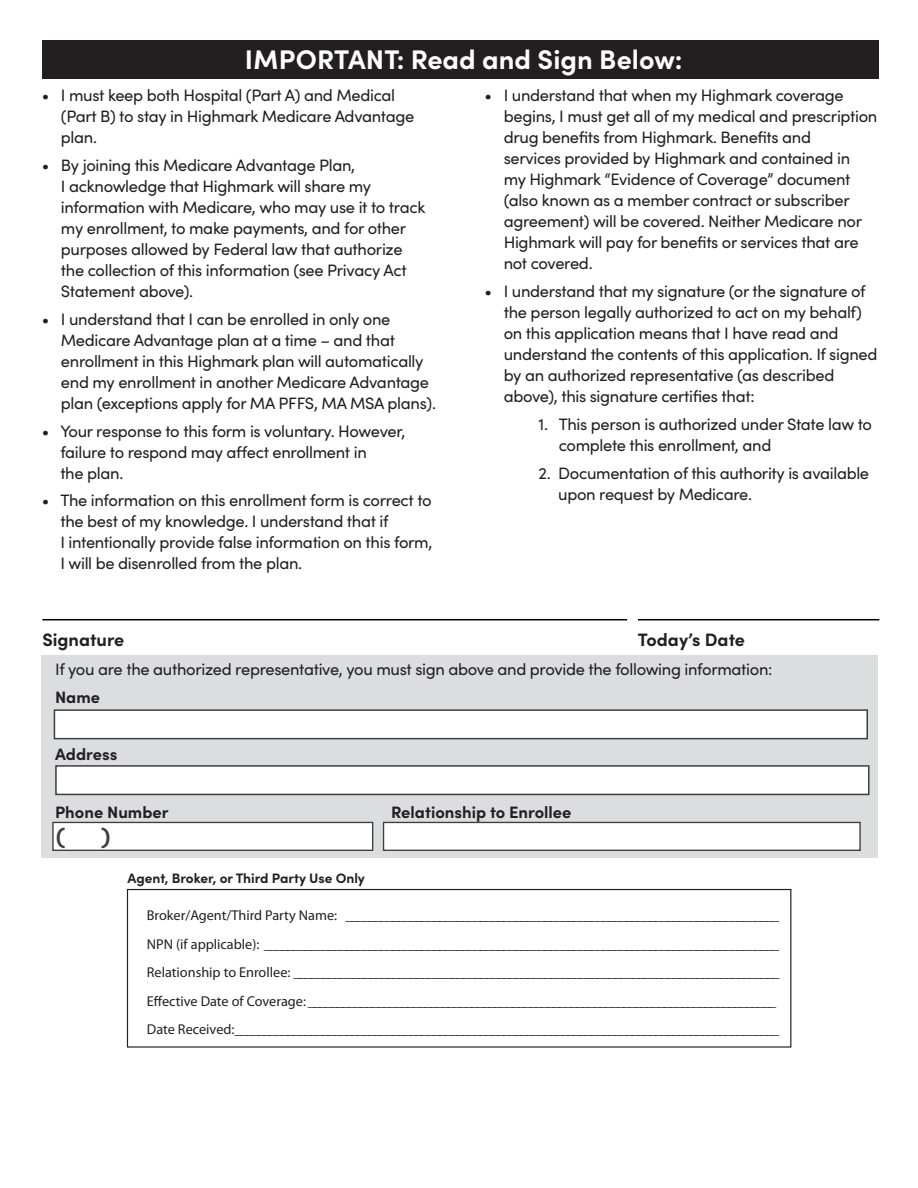
<style>
.page{position:relative;width:918px;height:1188px;background:#fff}
.page>*{position:absolute;margin:0;border:0;box-sizing:border-box;transform-origin:0 0}
.t1{font:700 27px "Sofia Pro";color:#fff}
.t2{font:700 22.95px "Sofia Pro";color:#3e3e3f;scale:1.11 1}
.t3{font:700 18px "Sofia Pro";color:#231f20}
.Default{font:16.5px/21px "Sofia Pro";letter-spacing:-.02em;color:#231f20}
.t4{font:700 16.5px "Sofia Pro";color:#231f20}
.t5{font:14.25px/28.7px "Myriad Pro";color:#231f20}
.t6{font:700 13.65px "Sofia Pro";color:#231f20}
</style>
<div class="page">
<div style="left:42px;top:40px;width:837px;height:39px;background:#231f20"></div>
<hr style="left:42px;top:619px;width:585px;height:1px;background:#000">
<hr style="left:638px;top:619px;width:241px;height:1px;background:#000">
<div style="left:41px;top:656px;width:837px;height:202px;background:#dcdddf"></div>
<div style="left:54px;top:709px;width:814px;height:30px;background:#fff;border:2px solid #3e3e3f"></div>
<div style="left:55px;top:765px;width:815px;height:30px;background:#fff;border:2px solid #3e3e3f"></div>
<div style="left:383px;top:822px;width:478px;height:29px;background:#fff;border:1px solid #3e3e3f"></div>
<div style="left:52px;top:822px;width:321px;height:29px;background:#fff;border:1px solid #3e3e3f"></div>
<div style="left:127px;top:889px;width:664px;height:159px;border:1px solid #231f20"></div>
<p class="t1" style="left:245px;top:39px;width:439px">IMPORTANT: Read and Sign Below:</p>
<p class="Default" style="left:61px;top:84px;width:355px;text-indent:-19px">• I must keep both Hospital (Part A) and Medical (Part B) to stay in Highmark Medicare Advantage plan.</p>
<p class="Default" style="left:61px;top:154px;width:366px;text-indent:-19px">• By joining this Medicare Advantage Plan,<br>I acknowledge that Highmark will share my information with Medicare, who may use it to track my enrollment, to make payments, and for other purposes allowed by Federal law that authorize the collection of this information (see Privacy Act Statement above).</p>
<p class="Default" style="left:61px;top:308px;width:377px;text-indent:-19px">• I understand that I can be enrolled in only one Medicare Advantage plan at a time – and that enrollment in this Highmark plan will automatically end my enrollment in another Medicare Advantage plan (exceptions apply for MA PFFS, MA MSA plans).</p>
<p class="Default" style="left:60px;top:419px;width:347px;text-indent:-19px">• Your response to this form is voluntary. However, failure to respond may affect enrollment in<br>the plan.</p>
<p class="Default" style="left:60px;top:489px;width:374px;text-indent:-19px">• The information on this enrollment form is correct to the best of my knowledge. I understand that if<br>I intentionally provide false information on this form, I will be disenrolled from the plan.</p>
<p class="Default" style="left:504px;top:84px;width:375px;text-indent:-19px">• I understand that when my Highmark coverage begins, I must get all of my medical and prescription drug benefits from Highmark. Benefits and<br>services provided by Highmark and contained in<br>my Highmark “Evidence of Coverage” document (also known as a member contract or subscriber agreement) will be covered. Neither Medicare nor Highmark will pay for benefits or services that are not covered.</p>
<p class="Default" style="left:504px;top:280px;width:375px;text-indent:-19px">• I understand that my signature (or the signature of the person legally authorized to act on my behalf) on this application means that I have read and understand the contents of this application. If signed by an authorized representative (as described above), this signature certifies that:</p>
<p class="Default" style="left:559px;top:413px;width:315px;text-indent:-20px">1. This person is authorized under State law to complete this enrollment, and</p>
<p class="Default" style="left:558px;top:461px;width:313px;text-indent:-20px">2. Documentation of this authority is available upon request by Medicare.</p>
<p class="t3" style="left:42px;top:625px;width:83px">Signature</p>
<p class="t3" style="left:638px;top:625px;width:109px">Today’s Date</p>
<p class="Default" style="left:55px;top:658px;width:719px">If you are the authorized representative, you must sign above and provide the following information:</p>
<p class="t4" style="left:55px;top:684px;width:46px">Name</p>
<p class="t4" style="left:55px;top:742px;width:64px">Address</p>
<p class="t4" style="left:55px;top:800px;width:115px">Phone Number</p>
<p class="t4" style="left:391px;top:800px;width:182px">Relationship to Enrollee</p>
<p class="t2" style="left:56px;top:818px;width:10px">(</p>
<p class="t2" style="left:101px;top:818px;width:10px">)</p>
<p class="t6" style="left:127px;top:868px;width:239px">Agent, Broker, or Third Party Use Only</p>
<p class="t5" style="left:147px;top:901px;width:634px">Broker/Agent/Third Party Name: __________________________________________________________________________</p>
<p class="t5" style="left:147px;top:929px;width:634px">NPN (if applicable): ________________________________________________________________________________________<br>Relationship to Enrollee: ___________________________________________________________________________________</p>
<p class="t5" style="left:147px;top:986px;width:631px">Effective Date of Coverage: ________________________________________________________________________________</p>
<p class="t5" style="left:147px;top:1015px;width:634px">Date Received:_____________________________________________________________________________________________</p>
</div>
